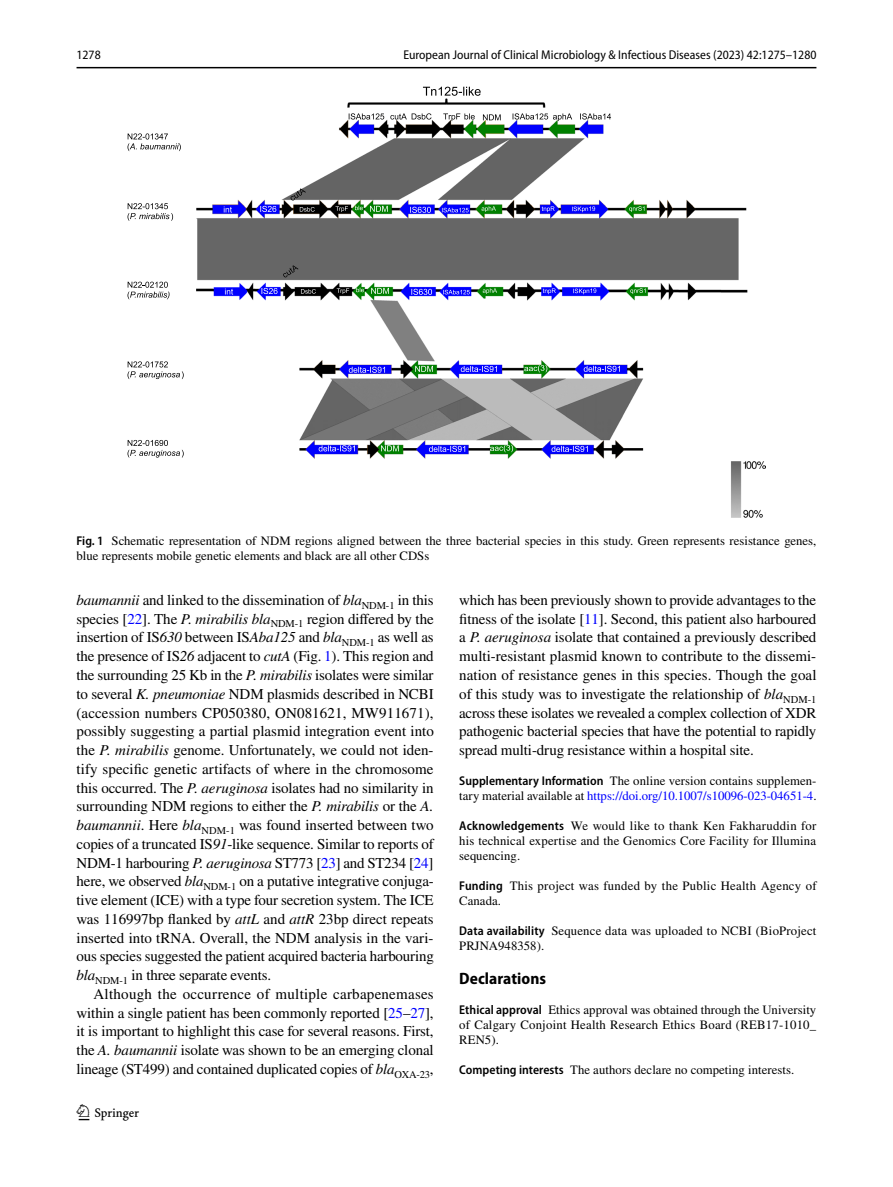
<style>
.page{position:relative;width:893px;height:1187px;background:#fff}
.page>*{position:absolute;margin:0;border:0;box-sizing:border-box;transform-origin:0 0}
.t1{font:22.5px "Springnew Regular 2";color:#000}
.t2{font:700 semi-condensed 16.5px "Myriad Pro";letter-spacing:.005em;color:#000}
.t3{font:15px/18.8px "STIX";letter-spacing:-.01em;color:#000;text-align:justify}
.t4{font:12.75px/15px "STIX";letter-spacing:.005em;color:#000}
.t5{font:semi-condensed 12.75px "Myriad Pro";color:#000}
.s1{font-family:"Myriad Pro";font-weight:600;font-stretch:semi-condensed}
.s2{font-style:italic}
.s3{color:#00f}
</style>
<div class="page">
<hr style="left:77px;top:67px;width:739px;height:1px;background:#000">
<img style="left:197px;top:99px;width:568px;height:418px">
<svg style="left:128px;top:203px;width:45px;height:18px"></svg>
<svg style="left:128px;top:133px;width:53px;height:18px"></svg>
<svg style="left:128px;top:440px;width:56px;height:17px"></svg>
<svg style="left:128px;top:361px;width:56px;height:18px"></svg>
<svg style="left:423px;top:87px;width:58px;height:9px"></svg>
<svg style="left:483px;top:114px;width:18px;height:6px"></svg>
<svg style="left:349px;top:113px;width:35px;height:6px"></svg>
<svg style="left:513px;top:113px;width:59px;height:8px"></svg>
<svg style="left:580px;top:113px;width:31px;height:6px"></svg>
<svg style="left:443px;top:113px;width:32px;height:8px"></svg>
<svg style="left:390px;top:113px;width:41px;height:6px"></svg>
<svg style="left:370px;top:206px;width:18px;height:6px"></svg>
<svg style="left:410px;top:207px;width:21px;height:6px"></svg>
<svg style="left:260px;top:206px;width:16px;height:6px"></svg>
<svg style="left:481px;top:206px;width:15px;height:6px"></svg>
<svg style="left:442px;top:208px;width:27px;height:4px"></svg>
<svg style="left:335px;top:206px;width:13px;height:6px"></svg>
<svg style="left:355px;top:206px;width:8px;height:4px"></svg>
<svg style="left:300px;top:207px;width:15px;height:5px"></svg>
<svg style="left:349px;top:366px;width:36px;height:7px"></svg>
<svg style="left:381px;top:445px;width:18px;height:6px"></svg>
<svg style="left:224px;top:206px;width:8px;height:6px"></svg>
<svg style="left:542px;top:206px;width:13px;height:6px"></svg>
<svg style="left:572px;top:206px;width:23px;height:6px"></svg>
<svg style="left:629px;top:206px;width:15px;height:6px"></svg>
<svg style="left:319px;top:445px;width:36px;height:6px"></svg>
<svg style="left:429px;top:446px;width:36px;height:6px"></svg>
<svg style="left:524px;top:365px;width:23px;height:7px"></svg>
<svg style="left:490px;top:445px;width:23px;height:7px"></svg>
<svg style="left:584px;top:366px;width:36px;height:6px"></svg>
<svg style="left:552px;top:446px;width:36px;height:6px"></svg>
<svg style="left:291px;top:188px;width:15px;height:12px"></svg>
<svg style="left:128px;top:282px;width:41px;height:17px"></svg>
<svg style="left:371px;top:288px;width:18px;height:6px"></svg>
<svg style="left:261px;top:288px;width:16px;height:6px"></svg>
<svg style="left:483px;top:288px;width:14px;height:6px"></svg>
<svg style="left:337px;top:288px;width:12px;height:6px"></svg>
<svg style="left:356px;top:288px;width:8px;height:4px"></svg>
<svg style="left:301px;top:289px;width:15px;height:4px"></svg>
<svg style="left:225px;top:288px;width:8px;height:6px"></svg>
<svg style="left:543px;top:288px;width:13px;height:6px"></svg>
<svg style="left:573px;top:288px;width:23px;height:6px"></svg>
<svg style="left:630px;top:288px;width:16px;height:6px"></svg>
<svg style="left:415px;top:366px;width:18px;height:6px"></svg>
<svg style="left:461px;top:366px;width:36px;height:6px"></svg>
<svg style="left:411px;top:289px;width:21px;height:6px"></svg>
<svg style="left:443px;top:290px;width:27px;height:4px"></svg>
<svg style="left:283px;top:265px;width:16px;height:12px"></svg>
<p class="t5" style="left:77px;top:48px;width:26px">1278</p>
<p class="t5" style="left:403px;top:48px;width:414px">European Journal of Clinical Microbiology &amp; Infectious Diseases (2023) 42:1275–1280</p>
<p class="t4" style="left:77px;top:534px;width:741px"><span class="s1">Fig. 1</span> Schematic representation of NDM regions aligned between the three bacterial species in this study. Green represents resistance genes, blue represents mobile genetic elements and black are all other CDSs</p>
<p class="t3" style="left:77px;top:591px;width:359px"><span class="s2">baumannii</span> and linked to the dissemination of <span class="s2">bla</span><sub>NDM-1</sub> in this species [<span class="s3">22</span>]. The <span class="s2">P. mirabilis bla</span><sub>NDM-1</sub> region differed by the insertion of IS<span class="s2">630</span> between IS<span class="s2">Aba125</span> and <span class="s2">bla</span><sub>NDM-1</sub> as well as the presence of IS<span class="s2">26</span> adjacent to <span class="s2">cutA</span> (Fig. <span class="s3">1</span>). This region and the surrounding 25 Kb in the <span class="s2">P. mirabilis</span> isolates were similar to several <span class="s2">K. pneumoniae</span> NDM plasmids described in NCBI (accession numbers CP050380, ON081621, MW911671), possibly suggesting a partial plasmid integration event into the <span class="s2">P. mirabilis</span> genome. Unfortunately, we could not iden&shy;tify specific genetic artifacts of where in the chromosome this occurred. The <span class="s2">P. aeruginosa</span> isolates had no similarity in surrounding NDM regions to either the <span class="s2">P. mirabilis</span> or the <span class="s2">A. baumannii</span>. Here <span class="s2">bla</span><sub>NDM-1</sub> was found inserted between two copies of a truncated IS<span class="s2">91</span>-like sequence. Similar to reports of NDM-1 harbouring <span class="s2">P. aeruginosa</span> ST773 [<span class="s3">23</span>] and ST234 [<span class="s3">24</span>] here, we observed <span class="s2">bla</span><sub>NDM-1</sub> on a putative integrative conjuga&shy;tive element (ICE) with a type four secretion system. The ICE was 116997bp flanked by <span class="s2">attL</span> and <span class="s2">attR</span> 23bp direct repeats inserted into tRNA. Overall, the NDM analysis in the vari&shy;ous species suggested the patient acquired bacteria harbouring <span class="s2">bla</span><sub>NDM-1</sub> in three separate events.</p>
<p class="t3" style="left:77px;top:985px;width:359px;text-indent:17px">Although the occurrence of multiple carbapenemases within a single patient has been commonly reported [<span class="s3">25</span>–<span class="s3">27</span>], it is important to highlight this case for several reasons. First, the <span class="s2">A. baumannii</span> isolate was shown to be an emerging clonal lineage (ST499) and contained duplicated copies of <span class="s2">bla</span><sub>OXA-23</sub>,</p>
<h1 class="t1" style="left:79px;top:1104px;width:62px">1 3</h1>
<p class="t3" style="left:459px;top:591px;width:359px">which has been previously shown to provide advantages to the fitness of the isolate [<span class="s3">11</span>]. Second, this patient also harboured a <span class="s2">P. aeruginosa</span> isolate that contained a previously described multi-resistant plasmid known to contribute to the dissemi&shy;nation of resistance genes in this species. Though the goal of this study was to investigate the relationship of <span class="s2">bla</span><sub>NDM-1 </sub>across these isolates we revealed a complex collection of XDR pathogenic bacterial species that have the potential to rapidly spread multi-drug resistance within a hospital site.</p>
<p class="t4" style="left:459px;top:774px;width:359px"><span class="s1">Supplementary Information</span> The online version contains supplemen&shy;tary material available at <span class="s3">https://doi.org/10.1007/s10096-023-04651-4</span>.</p>
<p class="t4" style="left:459px;top:819px;width:359px;text-align:justify"><span class="s1">Acknowledgements</span> We would like to thank Ken Fakharuddin for his technical expertise and the Genomics Core Facility for Illumina sequencing.</p>
<p class="t4" style="left:459px;top:879px;width:359px"><span class="s1">Funding</span> This project was funded by the Public Health Agency of<br>Canada.</p>
<p class="t4" style="left:459px;top:924px;width:359px"><span class="s1">Data availability</span> Sequence data was uploaded to NCBI (BioProject<br>PRJNA948358).</p>
<p class="t2" style="left:459px;top:969px;width:88px">Declarations</p>
<p class="t4" style="left:459px;top:1002px;width:359px;text-align:justify"><span class="s1">Ethical approval</span> Ethics approval was obtained through the University of Calgary Conjoint Health Research Ethics Board (REB17-1010_ REN5).</p>
<p class="t4" style="left:459px;top:1062px;width:336px"><span class="s1">Competing interests</span> The authors declare no competing interests.</p>
</div>
